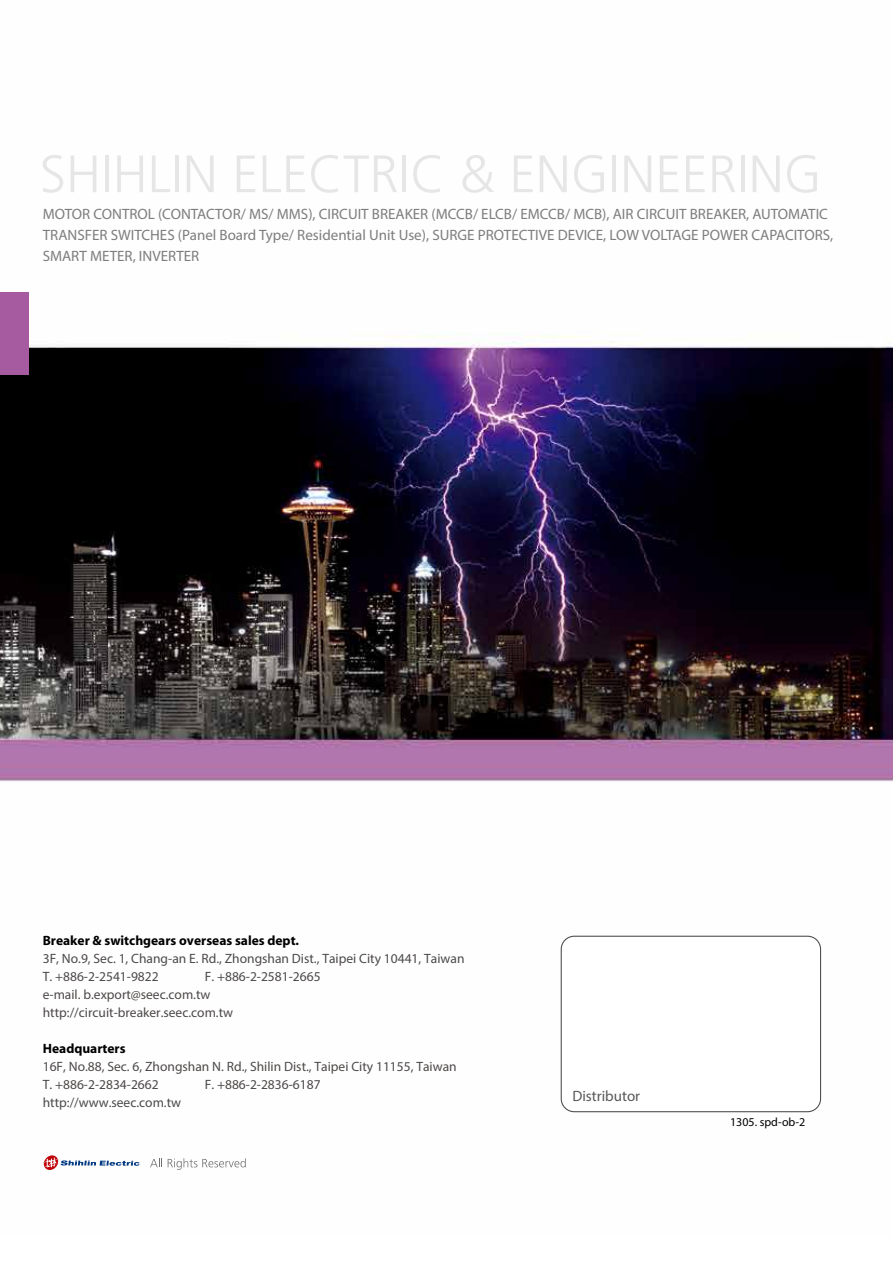
<style>
.page{position:relative;width:893px;height:1263px;background:#fff}
.page>*{position:absolute;margin:0;border:0;box-sizing:border-box;transform-origin:0 0}
.t1{font:15px/21px "Myriad Pro";color:#7d7d7d}
.t2{font:15px "Myriad Pro";color:#595757}
.t3{font:13.5px/18px "Myriad Pro";color:#4c4948}
.t4{font:700 13.5px "Myriad";color:#000}
.t5{font:12px "Myriad Pro";color:#000}
</style>
<div class="page">
<img style="left:0;top:155px;width:893px;height:958px">
<div style="left:0;top:293px;width:29px;height:82px;background:#a65aa0"></div>
<svg style="left:43px;top:155px;width:20px;height:38px"></svg>
<svg style="left:71px;top:155px;width:25px;height:37px"></svg>
<hr style="left:105px;top:156px;width:4px;height:36px;background:#e6e6e6">
<svg style="left:117px;top:155px;width:26px;height:37px"></svg>
<svg style="left:152px;top:155px;width:18px;height:37px"></svg>
<hr style="left:175px;top:156px;width:4px;height:36px;background:#e6e6e6">
<svg style="left:187px;top:155px;width:27px;height:37px"></svg>
<svg style="left:237px;top:155px;width:18px;height:37px"></svg>
<svg style="left:263px;top:155px;width:42px;height:37px"></svg>
<svg style="left:311px;top:155px;width:27px;height:38px"></svg>
<svg style="left:344px;top:155px;width:53px;height:37px"></svg>
<hr style="left:403px;top:156px;width:3px;height:36px;background:#e6e6e6">
<svg style="left:413px;top:155px;width:27px;height:38px"></svg>
<svg style="left:462px;top:155px;width:32px;height:38px"></svg>
<svg style="left:514px;top:155px;width:18px;height:37px"></svg>
<svg style="left:540px;top:155px;width:27px;height:37px"></svg>
<svg style="left:574px;top:155px;width:30px;height:38px"></svg>
<hr style="left:613px;top:156px;width:3px;height:36px;background:#e6e6e6">
<svg style="left:624px;top:155px;width:27px;height:37px"></svg>
<svg style="left:660px;top:155px;width:18px;height:37px"></svg>
<svg style="left:686px;top:155px;width:19px;height:37px"></svg>
<svg style="left:712px;top:156px;width:23px;height:36px"></svg>
<hr style="left:741px;top:156px;width:4px;height:36px;background:#e6e6e6">
<svg style="left:753px;top:155px;width:27px;height:37px"></svg>
<svg style="left:787px;top:155px;width:30px;height:38px"></svg>
<svg style="left:150px;top:1158px;width:96px;height:12px"></svg>
<div style="left:561px;top:936px;width:259px;height:176px;background:#fff;border-radius:13px"></div>
<div style="left:561px;top:936px;width:260px;height:176px;border:1px solid #4c4948;border-radius:13px"></div>
<svg style="left:43px;top:1155px;width:97px;height:15px"></svg>
<p class="t1" style="left:43px;top:203px;width:792px">MOTOR CONTROL (CONTACTOR/ MS/ MMS), CIRCUIT BREAKER (MCCB/ ELCB/ EMCCB/ MCB), AIR CIRCUIT BREAKER, AUTOMATIC<br>TRANSFER SWITCHES (Panel Board Type/ Residential Unit Use), SURGE PROTECTIVE DEVICE, LOW VOLTAGE POWER CAPACITORS,<br>SMART METER, INVERTER</p>
<p class="t4" style="left:43px;top:933px;width:258px">Breaker &amp; switchgears overseas sales dept.</p>
<p class="t3" style="left:43px;top:949px;width:423px">3F, No.9, Sec. 1, Chang-an E. Rd., Zhongshan Dist., Taipei City 10441, Taiwan<br>T. +886-2-2541-9822</p>
<p class="t3" style="left:43px;top:967px;width:279px;text-indent:162px">F. +886-2-2581-2665 e-mail. b.export@seec.com.tw http://circuit-breaker.seec.com.tw</p>
<p class="t4" style="left:43px;top:1041px;width:84px">Headquarters</p>
<p class="t3" style="left:43px;top:1057px;width:415px">16F, No.88, Sec. 6, Zhongshan N. Rd., Shilin Dist., Taipei City 11155, Taiwan<br>T. +886-2-2834-2662</p>
<p class="t3" style="left:205px;top:1075px;width:117px">F. +886-2-2836-6187</p>
<p class="t3" style="left:43px;top:1093px;width:140px">http://www.seec.com.tw</p>
<p class="t2" style="left:572px;top:1086px;width:69px">Distributor</p>
<p class="t5" style="left:730px;top:1114px;width:77px">1305. spd-ob-2</p>
</div>
